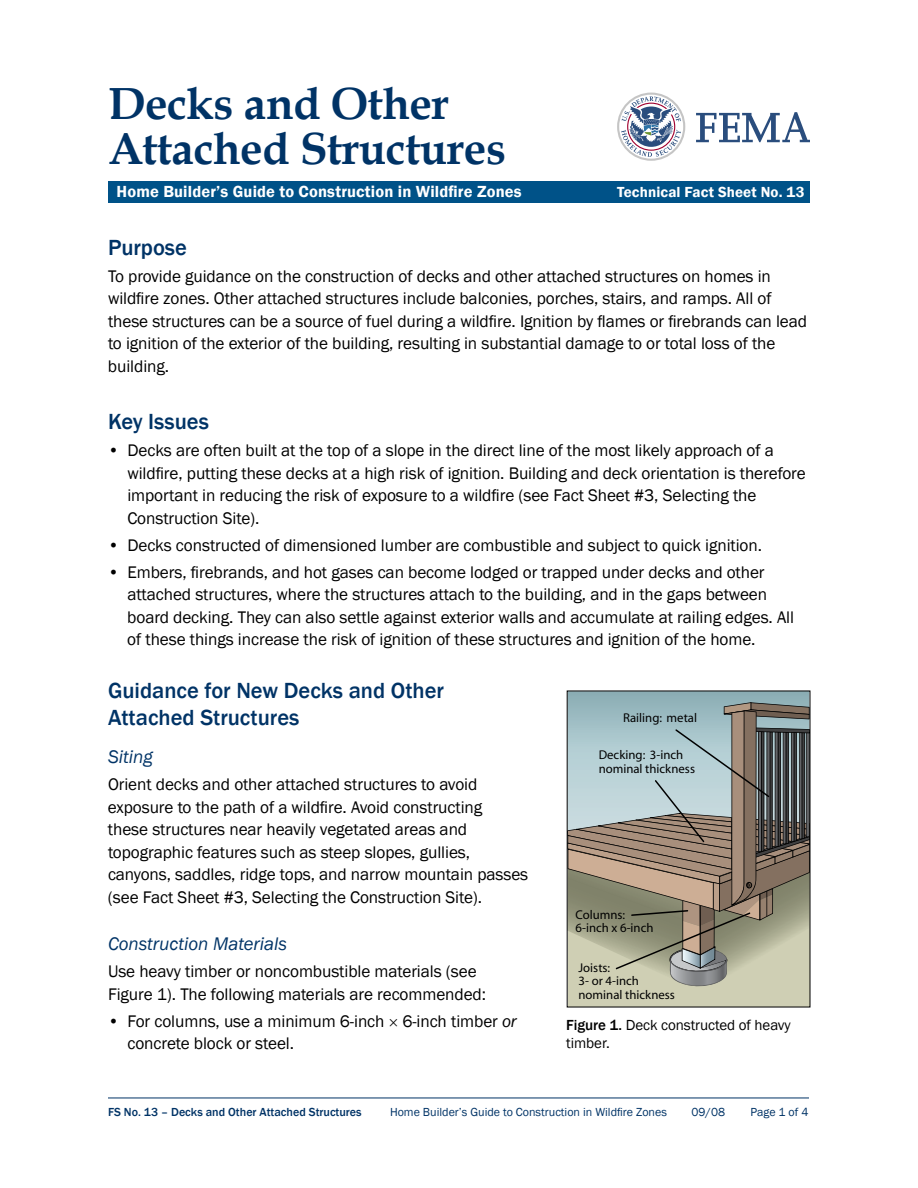
<style>
.page{position:relative;width:918px;height:1188px;background:#fff}
.page>*{position:absolute;margin:0;border:0;box-sizing:border-box;transform-origin:0 0}
.t1{font:700 45px/45px "Book Antiqua";letter-spacing:-.01em;color:#036}
.t2{font:500 22.5px/27px "Franklin Gothic";color:#036}
.t3{font:italic 18.75px "Franklin Gothic";color:#036}
.t4{font:17.25px/22.5px "Franklin Gothic";letter-spacing:-.005em;color:#000}
.t5{font:600 16.5px "Franklin Gothic";letter-spacing:.01em;color:#fff}
.t6{font:15px/18px "Franklin Gothic";letter-spacing:-.005em;color:#000}
.t7{font:600 15px "Franklin Gothic";letter-spacing:.01em;color:#fff}
.t8{font:12.75px/13.5px "Myriad";color:#000}
.t9{font:12px "Franklin Gothic";color:#036}
.t10{font:500 12px "Franklin Gothic";color:#036}
.s1{font-style:italic}
.s2{font-weight:500}
</style>
<div class="page">
<hr style="left:108px;top:1098px;width:720px;height:1px;background:#036">
<div style="left:809px;top:1081px;width:26px;height:39px;background:#fff"></div>
<div style="left:108px;top:181px;width:702px;height:21px;background:#005288"></div>
<svg style="left:696px;top:112px;width:114px;height:30px"></svg>
<svg style="left:617px;top:93px;width:68px;height:68px"></svg>
<div style="left:568px;top:858px;width:241px;height:149px;background:#cfcfb4"></div>
<div style="left:568px;top:691px;width:241px;height:160px;background:#8eafb6"></div>
<svg style="left:569px;top:702px;width:239px;height:285px;background:#999a90"></svg>
<h1 class="t1" style="left:108px;top:81px;width:400px">Decks and Other<br>Attached Structures</h1>
<p class="t5" style="left:117px;top:181px;width:407px">Home Builder’s Guide to Construction in Wildfire Zones</p>
<p class="t7" style="left:617px;top:183px;width:189px">Technical Fact Sheet No. 13</p>
<h2 class="t2" style="left:108px;top:234px;width:80px">Purpose</h2>
<p class="t4" style="left:108px;top:265px;width:701px">To provide guidance on the construction of decks and other attached structures on homes in wildfire zones. Other attached structures include balconies, porches, stairs, and ramps. All of these structures can be a source of fuel during a wildfire. Ignition by flames or firebrands can lead to ignition of the exterior of the building, resulting in substantial damage to or total loss of the building.</p>
<h2 class="t2" style="left:108px;top:409px;width:102px">Key Issues</h2>
<p class="t4" style="left:127px;top:440px;width:680px;text-indent:-19px">• Decks are often built at the top of a slope in the direct line of the most likely approach of a wildfire, putting these decks at a high risk of ignition. Building and deck orientation is therefore important in reducing the risk of exposure to a wildfire (see Fact Sheet #3, Selecting the Construction Site).</p>
<p class="t4" style="left:108px;top:534px;width:656px">• Decks constructed of dimensioned lumber are combustible and subject to quick ignition.</p>
<p class="t4" style="left:127px;top:561px;width:668px;text-indent:-19px">• Embers, firebrands, and hot gases can become lodged or trapped under decks and other attached structures, where the structures attach to the building, and in the gaps between board decking. They can also settle against exterior walls and accumulate at railing edges. All of these things increase the risk of ignition of these structures and ignition of the home.</p>
<h2 class="t2" style="left:108px;top:678px;width:338px">Guidance for New Decks and Other<br>Attached Structures</h2>
<p class="t3" style="left:108px;top:745px;width:46px">Siting</p>
<p class="t4" style="left:108px;top:774px;width:422px">Orient decks and other attached structures to avoid exposure to the path of a wildfire. Avoid constructing<br>these structures near heavily vegetated areas and topographic features such as steep slopes, gullies, canyons, saddles, ridge tops, and narrow mountain passes (see Fact Sheet #3, Selecting the Construction Site).</p>
<p class="t3" style="left:108px;top:932px;width:181px">Construction Materials</p>
<p class="t4" style="left:108px;top:961px;width:380px">Use heavy timber or noncombustible materials (see<br>Figure 1). The following materials are recommended:</p>
<p class="t4" style="left:127px;top:1010px;width:391px;text-indent:-19px">• For columns, use a minimum 6-inch 6-inch timber <span class="s1">or </span>concrete block or steel.</p>
<p class="t6" style="left:566px;top:1016px;width:226px"><span class="s2">Figure 1.</span> Deck constructed of heavy timber.</p>
<p class="t8" style="left:623px;top:712px;width:75px">Railing: metal</p>
<p class="t8" style="left:599px;top:749px;width:98px">Decking: 3-inch nominal thickness</p>
<p class="t8" style="left:576px;top:908px;width:79px">Columns:<br>6-inch x 6-inch</p>
<p class="t8" style="left:579px;top:961px;width:98px">Joists:<br>3- or 4-inch nominal thickness</p>
<p class="t10" style="left:108px;top:1105px;width:255px">FS No. 13 – Decks and Other Attached Structures</p>
<p class="t9" style="left:390px;top:1105px;width:278px">Home Builder’s Guide to Construction in Wildfire Zones</p>
<p class="t9" style="left:692px;top:1105px;width:35px">09/08</p>
<p class="t9" style="left:750px;top:1105px;width:60px">Page 1 of 4</p>
</div>
